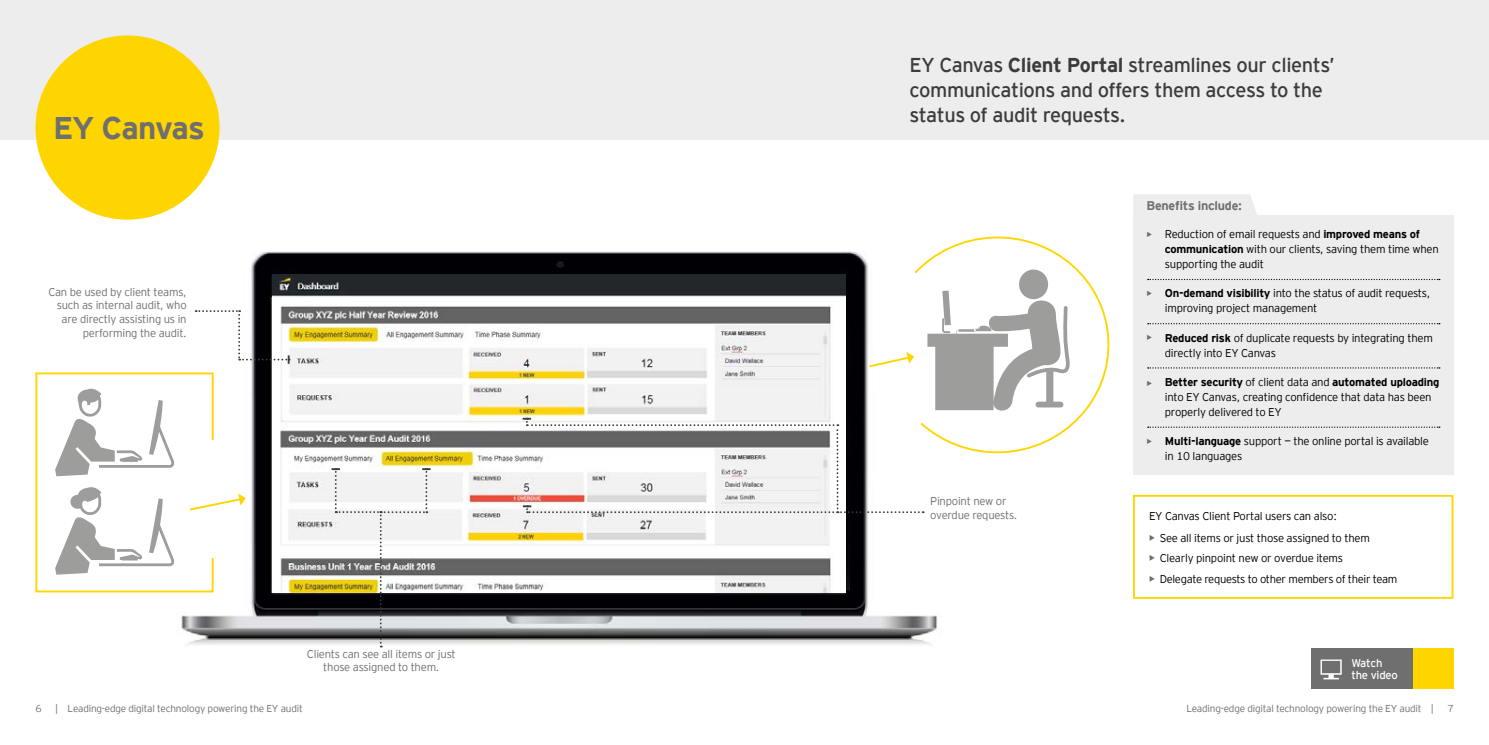
<style>
.page{position:relative;width:1489px;height:745px;background:#fff}
.page>*{position:absolute;margin:0;border:0;box-sizing:border-box;transform-origin:0 0}
.t1{font:700 31.25px "EY Interstate";letter-spacing:-.04em;color:#706f6f}
.t2{font:20px/25px "EY Interstate";letter-spacing:-.02em;color:#3c3c3b}
.t3{font:700 12.5px "EY Interstate";letter-spacing:-.02em;color:#706f6f}
.t4{font:12.5px "EY Interstate";color:#706f6f}
.t5{font:300 11.25px/15px "EY Interstate";letter-spacing:-.02em;color:#000}
.t6{font:300 11.25px/13.8px "EY Interstate";letter-spacing:-.02em;color:#706f6f}
.t7{font:11.25px/12.5px "EY Interstate";letter-spacing:-.02em;color:#fff}
.t8{font:300 10px "EY Interstate";letter-spacing:-.02em;color:#706f6f}
.s1{font-weight:700}
.s2{font-weight:700;color:#706f6f}
</style>
<div class="page">
<img style="left:147px;top:251px;width:790px;height:397px">
<img style="left:272px;top:274px;width:573px;height:318px">
<div style="left:0;top:0;width:1488px;height:140px;background:#ededed"></div>
<div style="left:1132px;top:494px;width:321px;height:104px;border:2px solid #ffd500"></div>
<div style="left:35px;top:35px;width:184px;height:184px;background:#ffd500;border-radius:50%"></div>
<div style="left:1132px;top:215px;width:321px;height:259px;background:#ededed"></div>
<svg style="left:1147px;top:279px;width:292px;height:1px"></svg>
<svg style="left:1147px;top:323px;width:292px;height:1px"></svg>
<svg style="left:1147px;top:367px;width:292px;height:1px"></svg>
<svg style="left:1147px;top:426px;width:292px;height:1px"></svg>
<div style="left:1133px;top:194px;width:124px;height:21px;background:#ededed"></div>
<svg style="left:196px;top:310px;width:94px;height:53px"></svg>
<svg style="left:55px;top:388px;width:119px;height:186px"></svg>
<svg style="left:912px;top:236px;width:198px;height:191px"></svg>
<div style="left:35px;top:372px;width:178px;height:220px;border:2px solid #ffd500"></div>
<div style="left:203px;top:440px;width:20px;height:117px;background:#fff"></div>
<svg style="left:188px;top:493px;width:58px;height:18px"></svg>
<svg style="left:331px;top:468px;width:99px;height:179px"></svg>
<svg style="left:522px;top:269px;width:548px;height:244px"></svg>
<div style="left:1310px;top:647px;width:103px;height:41px;background:#706f6f"></div>
<div style="left:1412px;top:647px;width:41px;height:41px;background:#ffd500"></div>
<svg style="left:1320px;top:659px;width:21px;height:20px"></svg>
<h1 class="t1" style="left:53px;top:106px;width:153px">EY Canvas</h1>
<p class="t6" style="left:48px;top:284px;width:140px;text-align:right">Can be used by client teams, such as internal audit, who are directly assisting us in performing the audit.</p>
<p class="t6" style="left:307px;top:645px;width:150px;text-align:center">Clients can see all items or just those assigned to them.</p>
<h2 class="t2" style="left:909px;top:51px;width:427px">EY Canvas <span class="s1">Client Portal</span> streamlines our clients’ communications and offers them access to the status of audit requests.</h2>
<p class="t3" style="left:1146px;top:196px;width:97px">Benefits include:</p>
<p class="t6" style="left:930px;top:493px;width:89px">Pinpoint new or overdue requests.</p>
<p class="t4" style="left:1146px;top:225px;width:7px">•</p>
<p class="t4" style="left:1146px;top:284px;width:7px">•</p>
<p class="t4" style="left:1146px;top:328px;width:7px">•</p>
<p class="t4" style="left:1146px;top:374px;width:7px">•</p>
<p class="t4" style="left:1146px;top:433px;width:7px">•</p>
<p class="t5" style="left:1164px;top:226px;width:275px">Reduction of email requests and <span class="s1">improved means of communication</span> with our clients, saving them time when supporting the audit</p>
<p class="t5" style="left:1164px;top:285px;width:267px"><span class="s1">On-demand visibility</span> into the status of audit requests, improving project management</p>
<p class="t5" style="left:1164px;top:329px;width:269px"><span class="s1">Reduced risk</span> of duplicate requests by integrating them directly into EY Canvas</p>
<p class="t5" style="left:1164px;top:373px;width:276px"><span class="s1">Better security</span> of client data and <span class="s1">automated uploading </span>into EY Canvas, creating confidence that data has been properly delivered to EY</p>
<p class="t5" style="left:1164px;top:432px;width:265px"><span class="s1">Multi-language</span> support — the online portal is available in 10 languages</p>
<p class="t5" style="left:1148px;top:507px;width:189px">EY Canvas Client Portal users can also:</p>
<p class="t5" style="left:1148px;top:529px;width:222px"><span class="s2">•</span> See all items or just those assigned to them</p>
<p class="t5" style="left:1148px;top:550px;width:195px"><span class="s2">•</span> Clearly pinpoint new or overdue items</p>
<p class="t5" style="left:1148px;top:570px;width:250px"><span class="s2">•</span> Delegate requests to other members of their team</p>
<p class="t7" style="left:1351px;top:655px;width:48px">Watch the video</p>
<p class="t8" style="left:35px;top:701px;width:8px">6</p>
<p class="t8" style="left:55px;top:701px;width:249px">| Leading-edge digital technology powering the EY audit</p>
<p class="t8" style="left:1186px;top:701px;width:249px">Leading-edge digital technology powering the EY audit |</p>
<p class="t8" style="left:1447px;top:701px;width:8px">7</p>
</div>
